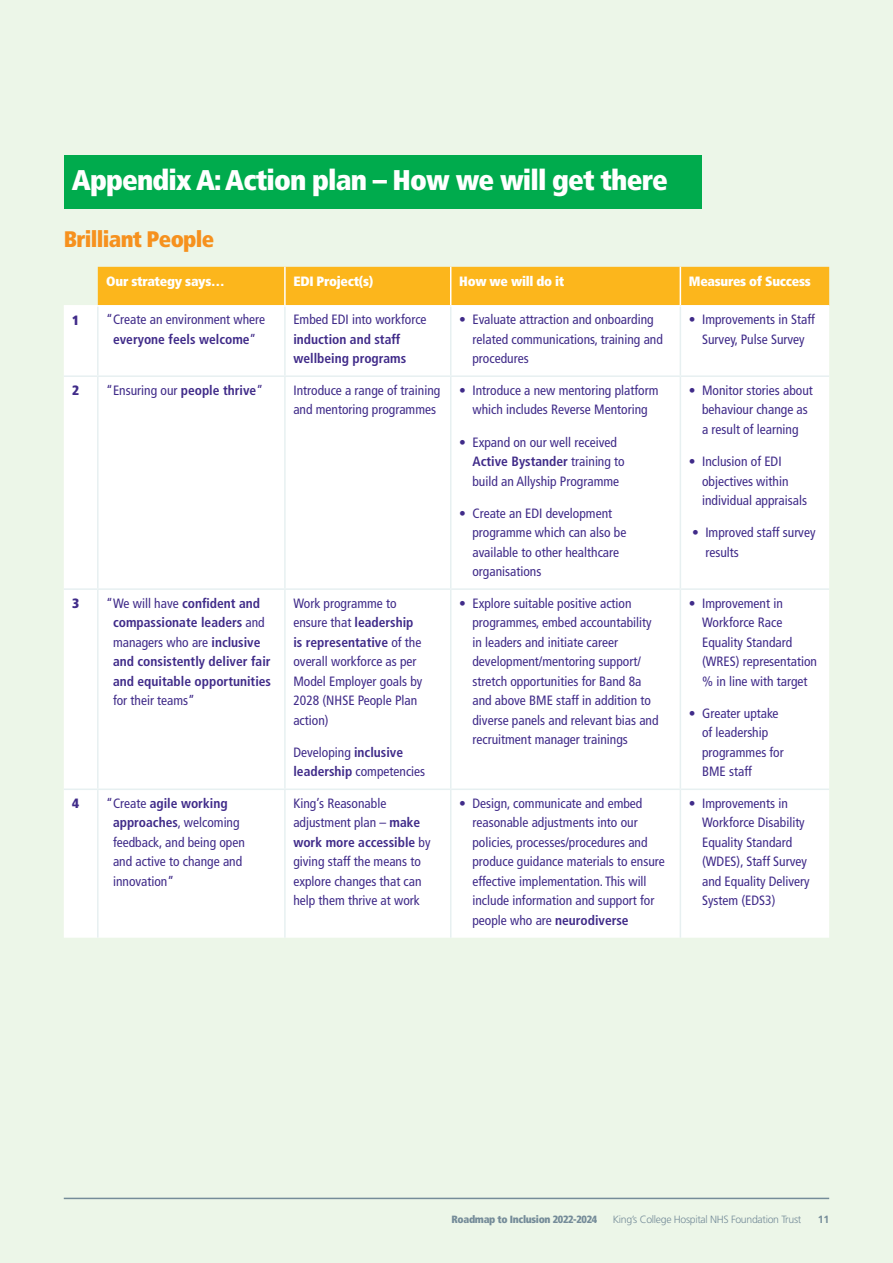
<style>
.page{position:relative;width:893px;height:1263px;background:#ecf6e8}
.page>*{position:absolute;margin:0;border:0;box-sizing:border-box;transform-origin:0 0}
.t1{font:900 condensed 28.5px "Frutiger";letter-spacing:-.03em;color:#fff}
.t2{font:900 condensed 22.5px "Frutiger";letter-spacing:-.03em;color:#f6911e}
.t3{font:condensed 13.5px/19.5px "Frutiger";color:#402b89}
.t4{font:700 condensed 13.5px/19.5px "Frutiger";color:#402b89}
.t5{font:900 condensed 13.5px "Frutiger";letter-spacing:-.02em;color:#fff}
.t6{font:900 condensed 13.5px "Frutiger";color:#402b89}
.t7{font:300 10.5px "Frutiger";letter-spacing:-.03em;color:#758c99}
.t8{font:900 condensed 10.5px "Frutiger";letter-spacing:-.03em;color:#758c99}
.t9{font:700 10.5px "Frutiger";color:#758c99}
.s1{font-weight:700}
.s2{font-weight:400}
</style>
<div class="page">
<div style="left:98px;top:267px;width:731px;height:38px;background:#fcb61c"></div>
<div style="left:64px;top:307px;width:765px;height:631px;background:#fff"></div>
<hr style="left:64px;top:305px;width:34px;height:2px;background:#fff">
<hr style="left:98px;top:305px;width:187px;height:2px;background:#fff">
<hr style="left:285px;top:305px;width:166px;height:2px;background:#fff">
<hr style="left:451px;top:305px;width:229px;height:2px;background:#fff">
<hr style="left:680px;top:305px;width:149px;height:2px;background:#fff">
<hr style="left:284px;top:267px;width:2px;height:38px;background:#fff">
<hr style="left:450px;top:267px;width:1px;height:38px;background:#fff">
<hr style="left:680px;top:267px;width:1px;height:38px;background:#fff">
<hr style="left:284px;top:307px;width:2px;height:68px;background:#e7f0f1">
<hr style="left:450px;top:307px;width:1px;height:68px;background:#e7f0f1">
<hr style="left:680px;top:307px;width:1px;height:68px;background:#e7f0f1">
<hr style="left:284px;top:377px;width:2px;height:211px;background:#e7f0f1">
<hr style="left:450px;top:377px;width:1px;height:211px;background:#e7f0f1">
<hr style="left:680px;top:377px;width:1px;height:211px;background:#e7f0f1">
<hr style="left:284px;top:590px;width:2px;height:198px;background:#e7f0f1">
<hr style="left:450px;top:590px;width:1px;height:198px;background:#e7f0f1">
<hr style="left:680px;top:590px;width:1px;height:198px;background:#e7f0f1">
<hr style="left:284px;top:790px;width:2px;height:148px;background:#e7f0f1">
<hr style="left:450px;top:790px;width:1px;height:148px;background:#e7f0f1">
<hr style="left:680px;top:790px;width:1px;height:148px;background:#e7f0f1">
<hr style="left:64px;top:375px;width:34px;height:2px;background:#e7f0f1">
<hr style="left:98px;top:375px;width:187px;height:2px;background:#e7f0f1">
<hr style="left:285px;top:375px;width:166px;height:2px;background:#e7f0f1">
<hr style="left:451px;top:375px;width:229px;height:2px;background:#e7f0f1">
<hr style="left:680px;top:375px;width:149px;height:2px;background:#e7f0f1">
<hr style="left:64px;top:588px;width:34px;height:2px;background:#e7f0f1">
<hr style="left:98px;top:588px;width:187px;height:2px;background:#e7f0f1">
<hr style="left:285px;top:588px;width:166px;height:2px;background:#e7f0f1">
<hr style="left:451px;top:588px;width:229px;height:2px;background:#e7f0f1">
<hr style="left:680px;top:588px;width:149px;height:2px;background:#e7f0f1">
<hr style="left:64px;top:788px;width:34px;height:2px;background:#e7f0f1">
<hr style="left:98px;top:788px;width:187px;height:2px;background:#e7f0f1">
<hr style="left:285px;top:788px;width:166px;height:2px;background:#e7f0f1">
<hr style="left:451px;top:788px;width:229px;height:2px;background:#e7f0f1">
<hr style="left:680px;top:788px;width:149px;height:2px;background:#e7f0f1">
<hr style="left:97px;top:307px;width:2px;height:68px;background:#e7f0f1">
<hr style="left:97px;top:377px;width:2px;height:211px;background:#e7f0f1">
<hr style="left:97px;top:590px;width:2px;height:198px;background:#e7f0f1">
<hr style="left:97px;top:790px;width:2px;height:148px;background:#e7f0f1">
<hr style="left:64px;top:1198px;width:765px;height:1px;background:#758c99">
<div style="left:64px;top:155px;width:638px;height:53px;background:#00ab4d"></div>
<h1 class="t1" style="left:72px;top:163px;width:597px">Appendix A: Action plan – How we will get there</h1>
<h2 class="t2" style="left:64px;top:226px;width:152px">Brilliant People</h2>
<p class="t5" style="left:106px;top:273px;width:120px">Our strategy says…</p>
<p class="t5" style="left:293px;top:273px;width:81px">EDI Project(s)</p>
<p class="t5" style="left:459px;top:273px;width:107px">How we will do it</p>
<p class="t5" style="left:689px;top:273px;width:123px">Measures of Success</p>
<p class="t6" style="left:72px;top:312px;width:9px">1</p>
<p class="t3" style="left:106px;top:310px;width:160px;text-align:center">“Create an environment where <span class="s1">everyone feels welcome</span>”</p>
<p class="t3" style="left:293px;top:310px;width:135px">Embed EDI into workforce</p>
<p class="t4" style="left:293px;top:329px;width:114px">induction and staff wellbeing programs</p>
<p class="t3" style="left:472px;top:310px;width:192px;text-indent:-13px">• Evaluate attraction and onboarding related communications, training and procedures</p>
<p class="t3" style="left:689px;top:310px;width:127px;text-align:center">• Improvements in Staff<br>Survey, Pulse Survey</p>
<p class="t6" style="left:72px;top:382px;width:9px">2</p>
<p class="t3" style="left:106px;top:380px;width:158px">“Ensuring our <span class="s1">people thrive</span>”</p>
<p class="t3" style="left:293px;top:380px;width:148px">Introduce a range of training and mentoring programmes</p>
<p class="t3" style="left:459px;top:380px;width:201px;text-align:center">• Introduce a new mentoring platform which includes Reverse Mentoring</p>
<p class="t3" style="left:472px;top:432px;width:154px;text-indent:-13px">• Expand on our well received<br><span class="s1">Active Bystander</span> training to build an Allyship Programme</p>
<p class="t3" style="left:472px;top:503px;width:155px;text-indent:-13px">• Create an EDI development programme which can also be available to other healthcare organisations</p>
<p class="t3" style="left:702px;top:380px;width:112px;text-indent:-13px">• Monitor stories about behaviour change as a result of learning</p>
<p class="t3" style="left:702px;top:452px;width:106px;text-indent:-13px">• Inclusion of EDI objectives within individual appraisals</p>
<p class="t3" style="left:705px;top:523px;width:112px;text-indent:-13px">• Improved staff survey results</p>
<p class="t6" style="left:72px;top:595px;width:9px">3</p>
<p class="t4" style="left:113px;top:593px;width:160px;text-indent:-7px"><span class="s2">“We will have</span> confident and compassionate leaders <span class="s2">and managers who are</span> inclusive and consistently deliver fair and equitable opportunities</p>
<p class="t3" style="left:113px;top:691px;width:83px">for their teams”</p>
<p class="t3" style="left:293px;top:593px;width:130px">Work programme to ensure that <span class="s1">leadership is representative</span> of the overall workforce as per<br>Model Employer goals by<br>2028 (NHSE People Plan action)</p>
<p class="t3" style="left:293px;top:742px;width:133px">Developing <span class="s1">inclusive leadership</span> competencies</p>
<p class="t3" style="left:472px;top:593px;width:188px;text-indent:-13px">• Explore suitable positive action programmes, embed accountability in leaders and initiate career development/mentoring support/ stretch opportunities for Band 8a and above BME staff in addition to diverse panels and relevant bias and recruitment manager trainings</p>
<p class="t3" style="left:702px;top:593px;width:116px;text-indent:-13px">• Improvement in<br>Workforce Race<br>Equality Standard (WRES) representation % in line with target</p>
<p class="t3" style="left:702px;top:703px;width:83px;text-indent:-13px">• Greater uptake of leadership programmes for<br>BME staff</p>
<p class="t6" style="left:72px;top:795px;width:9px">4</p>
<p class="t3" style="left:113px;top:793px;width:133px;text-indent:-7px">“Create <span class="s1">agile working approaches</span>, welcoming feedback, and being open and active to change and innovation”</p>
<p class="t3" style="left:293px;top:793px;width:139px">King’s Reasonable adjustment plan – <span class="s1">make work more accessible</span> by giving staff the means to explore changes that can help them thrive at work</p>
<p class="t3" style="left:472px;top:793px;width:194px;text-indent:-13px">• Design, communicate and embed reasonable adjustments into our policies, processes/procedures and produce guidance materials to ensure effective implementation. This will include information and support for people who are <span class="s1">neurodiverse</span></p>
<p class="t3" style="left:702px;top:793px;width:109px;text-indent:-13px">• Improvements in<br>Workforce Disability<br>Equality Standard (WDES), Staff Survey and Equality Delivery<br>System (EDS3)</p>
<p class="t8" style="left:451px;top:1213px;width:147px">Roadmap to Inclusion 2022-2024</p>
<p class="t7" style="left:613px;top:1214px;width:190px">King’s College Hospital NHS Foundation Trust</p>
<p class="t9" style="left:818px;top:1213px;width:13px">11</p>
</div>
